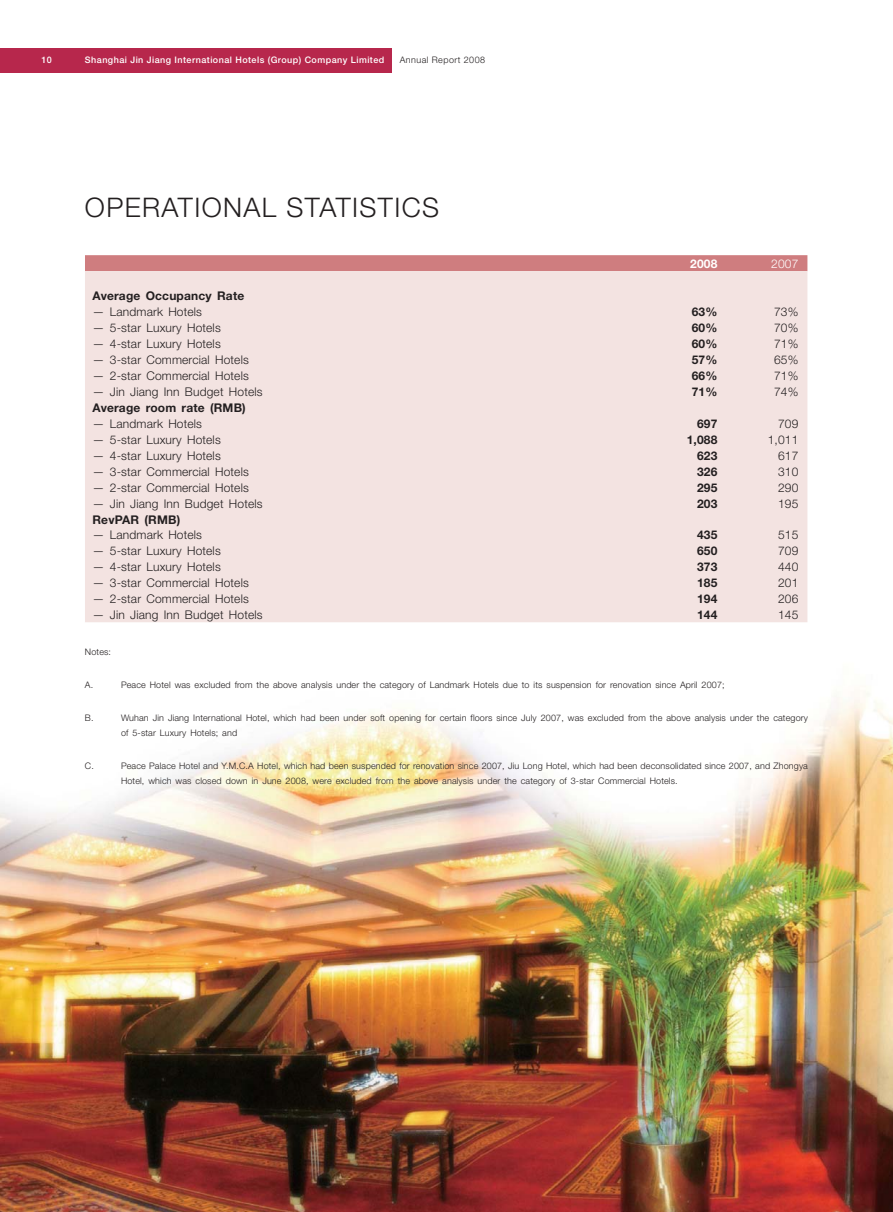
<style>
.page{position:relative;width:893px;height:1212px;background:#fff}
.page>*{position:absolute;margin:0;border:0;box-sizing:border-box;transform-origin:0 0}
.t1{font:300 27px "Helvetica Neue LT Std";letter-spacing:.05em;color:#231f20}
.t2{font:300 12px "Helvetica Neue LT Std";letter-spacing:.015em;color:#231f20}
.t3{font:700 12px "Helvetica Neue LT Std";letter-spacing:.015em;color:#231f20}
.t4{font:700 12px "Helvetica Neue LT Std";color:#fff}
.t5{font:300 12px "Helvetica Neue LT Std";color:#fff}
.t6{font:300 9px/15px "Helvetica Neue LT Std";letter-spacing:.015em;color:#231f20}
.t7{font:500 9px "Helvetica Neue LT Std";letter-spacing:.05em;color:#fff}
.t8{font:300 9px "Helvetica Neue LT Std";letter-spacing:.05em;color:#231f20}
</style>
<div class="page">
<div style="left:0;top:48px;width:391px;height:24px;background:#b7274c"></div>
<img style="left:0;top:692px;width:893px;height:520px">
<div style="left:85px;top:255px;width:722px;height:16px;background:#cf7d7f"></div>
<div style="left:85px;top:271px;width:722px;height:351px;background:#f3e3e1"></div>
<p class="t7" style="left:41px;top:56px;width:12px">10</p>
<p class="t7" style="left:85px;top:56px;width:301px">Shanghai Jin Jiang International Hotels (Group) Company Limited</p>
<p class="t8" style="left:400px;top:56px;width:87px">Annual Report 2008</p>
<h1 class="t1" style="left:85px;top:197px;width:355px">OPERATIONAL STATISTICS</h1>
<h2 class="t4" style="left:690px;top:260px;width:29px">2008</h2>
<h2 class="t5" style="left:771px;top:260px;width:29px">2007</h2>
<h2 class="t3" style="left:92px;top:291px;width:153px">Average Occupancy Rate</h2>
<h2 class="t2" style="left:92px;top:307px;width:111px">— Landmark Hotels</h2>
<h2 class="t3" style="left:692px;top:307px;width:27px">63%</h2>
<h2 class="t2" style="left:774px;top:307px;width:26px">73%</h2>
<h2 class="t2" style="left:92px;top:323px;width:130px">— 5-star Luxury Hotels</h2>
<h2 class="t3" style="left:692px;top:323px;width:27px">60%</h2>
<h2 class="t2" style="left:774px;top:323px;width:26px">70%</h2>
<h2 class="t2" style="left:92px;top:339px;width:130px">— 4-star Luxury Hotels</h2>
<h2 class="t3" style="left:692px;top:339px;width:27px">60%</h2>
<h2 class="t2" style="left:774px;top:339px;width:26px">71%</h2>
<h2 class="t2" style="left:92px;top:355px;width:158px">— 3-star Commercial Hotels</h2>
<h2 class="t3" style="left:692px;top:355px;width:27px">57%</h2>
<h2 class="t2" style="left:774px;top:355px;width:26px">65%</h2>
<h2 class="t2" style="left:92px;top:371px;width:158px">— 2-star Commercial Hotels</h2>
<h2 class="t3" style="left:692px;top:371px;width:27px">66%</h2>
<h2 class="t2" style="left:774px;top:371px;width:26px">71%</h2>
<h2 class="t2" style="left:92px;top:387px;width:172px">— Jin Jiang Inn Budget Hotels</h2>
<h2 class="t3" style="left:692px;top:387px;width:27px">71%</h2>
<h2 class="t2" style="left:774px;top:387px;width:26px">74%</h2>
<h2 class="t3" style="left:92px;top:403px;width:155px">Average room rate (RMB)</h2>
<h2 class="t2" style="left:92px;top:419px;width:111px">— Landmark Hotels</h2>
<h2 class="t3" style="left:697px;top:419px;width:22px">697</h2>
<h2 class="t2" style="left:778px;top:419px;width:22px">709</h2>
<h2 class="t2" style="left:92px;top:435px;width:130px">— 5-star Luxury Hotels</h2>
<h2 class="t3" style="left:687px;top:435px;width:32px">1,088</h2>
<h2 class="t2" style="left:768px;top:435px;width:32px">1,011</h2>
<h2 class="t2" style="left:92px;top:451px;width:130px">— 4-star Luxury Hotels</h2>
<h2 class="t3" style="left:697px;top:451px;width:22px">623</h2>
<h2 class="t2" style="left:778px;top:451px;width:22px">617</h2>
<h2 class="t2" style="left:92px;top:467px;width:158px">— 3-star Commercial Hotels</h2>
<h2 class="t3" style="left:697px;top:467px;width:22px">326</h2>
<h2 class="t2" style="left:778px;top:467px;width:22px">310</h2>
<h2 class="t2" style="left:92px;top:483px;width:158px">— 2-star Commercial Hotels</h2>
<h2 class="t3" style="left:697px;top:483px;width:22px">295</h2>
<h2 class="t2" style="left:778px;top:483px;width:22px">290</h2>
<h2 class="t2" style="left:92px;top:499px;width:172px">— Jin Jiang Inn Budget Hotels</h2>
<h2 class="t3" style="left:697px;top:499px;width:22px">203</h2>
<h2 class="t2" style="left:778px;top:499px;width:22px">195</h2>
<h2 class="t3" style="left:92px;top:515px;width:89px">RevPAR (RMB)</h2>
<h2 class="t2" style="left:92px;top:531px;width:111px">— Landmark Hotels</h2>
<h2 class="t3" style="left:697px;top:531px;width:22px">435</h2>
<h2 class="t2" style="left:778px;top:531px;width:22px">515</h2>
<h2 class="t2" style="left:92px;top:547px;width:130px">— 5-star Luxury Hotels</h2>
<h2 class="t3" style="left:697px;top:547px;width:22px">650</h2>
<h2 class="t2" style="left:778px;top:547px;width:22px">709</h2>
<h2 class="t2" style="left:92px;top:563px;width:130px">— 4-star Luxury Hotels</h2>
<h2 class="t3" style="left:697px;top:563px;width:22px">373</h2>
<h2 class="t2" style="left:778px;top:563px;width:22px">440</h2>
<h2 class="t2" style="left:92px;top:579px;width:158px">— 3-star Commercial Hotels</h2>
<h2 class="t3" style="left:697px;top:579px;width:22px">185</h2>
<h2 class="t2" style="left:778px;top:579px;width:22px">201</h2>
<h2 class="t2" style="left:92px;top:595px;width:158px">— 2-star Commercial Hotels</h2>
<h2 class="t3" style="left:697px;top:595px;width:22px">194</h2>
<h2 class="t2" style="left:778px;top:595px;width:22px">206</h2>
<h2 class="t2" style="left:92px;top:611px;width:172px">— Jin Jiang Inn Budget Hotels</h2>
<h2 class="t3" style="left:697px;top:611px;width:22px">144</h2>
<h2 class="t2" style="left:778px;top:611px;width:22px">145</h2>
<p class="t6" style="left:85px;top:645px;width:28px">Notes:</p>
<p class="t6" style="left:85px;top:678px;width:10px">A.</p>
<p class="t6" style="left:121px;top:678px;width:605px">Peace Hotel was excluded from the above analysis under the category of Landmark Hotels due to its suspension for renovation since April 2007;</p>
<p class="t6" style="left:85px;top:711px;width:10px">B.</p>
<p class="t6" style="left:121px;top:711px;width:688px">Wuhan Jin Jiang International Hotel, which had been under soft opening for certain floors since July 2007, was excluded from the above analysis under the category of 5-star Luxury Hotels; and</p>
<p class="t6" style="left:85px;top:759px;width:10px">C.</p>
<p class="t6" style="left:121px;top:759px;width:688px">Peace Palace Hotel and Y.M.C.A Hotel, which had been suspended for renovation since 2007, Jiu Long Hotel, which had been deconsolidated since 2007, and Zhongya<br>Hotel, which was closed down in June 2008, were excluded from the above analysis under the category of 3-star Commercial Hotels.</p>
</div>
